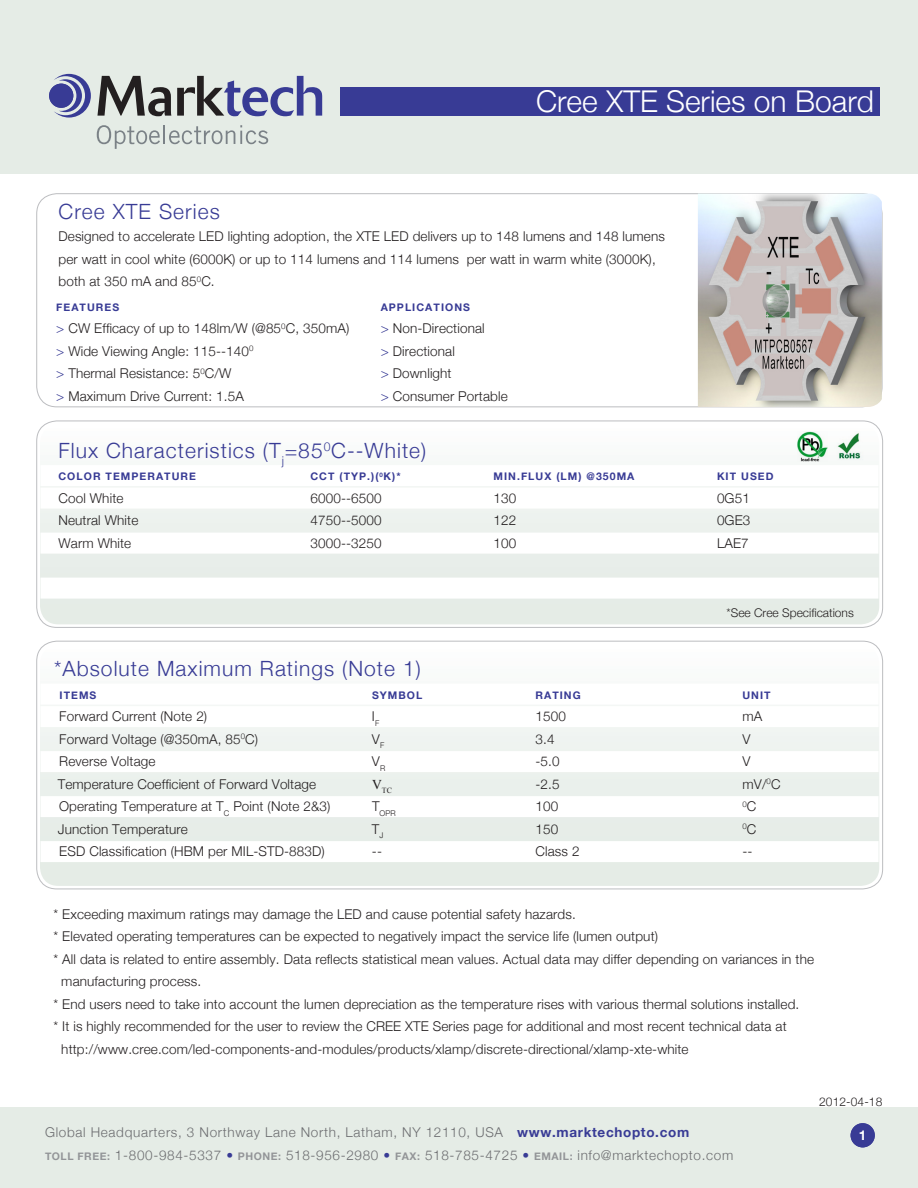
<style>
.page{position:relative;width:918px;height:1188px;background:#fff}
.page>*{position:absolute;margin:0;border:0;box-sizing:border-box;transform-origin:0 0}
.Product_Name{font:300 30px "Helvetica Neue";color:#fff}
.Chart_head{font:300 21px "Helvetica Neue";letter-spacing:.05em;color:#383b95}
.Text_with_indent{font:300 13.5px/22.5px "Helvetica Neue";letter-spacing:.01em;color:#231f20}
.Text_no_indent{font:300 13.5px/22.5px "Helvetica Neue";letter-spacing:.01em;color:#231f20}
.Chart_text-white_rul{font:300 13.5px "Helvetica Neue";letter-spacing:.01em;color:#231f20}
.t1{font:300 13.5px "Helvetica Neue";letter-spacing:.05em;color:#6c6d70}
.Chart_text-no_rule{font:300 13.5px "Helvetica Neue";letter-spacing:.01em;color:#231f20}
.Chart_subhead{font:300 13.5px "Helvetica Neue";letter-spacing:.01em;color:#231f20}
.Text_flush_right{font:700 13.5px "Helvetica Neue";color:#fff}
.Footnote{font:300 12px "Helvetica Neue";color:#231f20}
.Text_flush_right-2{font:300 12px "Helvetica Neue";letter-spacing:.01em;color:#231f20}
.Chart_subhead-2{font:700 10.5px "Helvetica Neue";letter-spacing:.1em;color:#383b95}
.Text_no_indent-2{font:700 10.5px "Helvetica Neue";letter-spacing:.1em;color:#383b95}
.Subhead_no_indent{font:700 10.5px "Helvetica Neue";letter-spacing:.1em;color:#383b95}
.Chart_text-white_rul-2{font:300 7.8px "Helvetica Neue";color:#231f20}
.Chart_text-no_rule-2{font:7.8px "Times New Roman";color:#231f20}
.Chart_text-no_rule-3{font:300 7.8px "Helvetica Neue";color:#231f20}
.s1{color:#383b95}
.s2{font-size:13.5px}
.s3{font-weight:700;color:#383b95}
.s4{font-weight:700;font-size:10.5px;color:#939598}
</style>
<div class="page">
<div style="left:0;top:0;width:918px;height:173px;background:#e5ece6"></div>
<div style="left:37px;top:421px;width:846px;height:207px;border:1px solid #bcbdc0;border-radius:20px"></div>
<svg style="left:40px;top:425px;width:839px;height:199px"></svg>
<div style="left:40px;top:465px;width:838px;height:21px;background:#fff"></div>
<div style="left:40px;top:488px;width:838px;height:21px;background:#fff"></div>
<div style="left:40px;top:533px;width:838px;height:21px;background:#fff"></div>
<div style="left:40px;top:578px;width:838px;height:21px;background:#fff"></div>
<img style="left:798px;top:431px;width:30px;height:30px">
<img style="left:834px;top:431px;width:31px;height:31px">
<img style="left:698px;top:194px;width:184px;height:213px">
<svg style="left:40px;top:646px;width:839px;height:240px"></svg>
<div style="left:40px;top:684px;width:839px;height:21px;background:#fff"></div>
<div style="left:40px;top:706px;width:839px;height:21px;background:#fff"></div>
<div style="left:40px;top:751px;width:839px;height:21px;background:#fff"></div>
<div style="left:40px;top:796px;width:839px;height:21px;background:#fff"></div>
<div style="left:40px;top:841px;width:839px;height:21px;background:#fff"></div>
<div style="left:340px;top:87px;width:540px;height:29px;background:#383b95"></div>
<svg style="left:97px;top:125px;width:171px;height:24px"></svg>
<svg style="left:54px;top:74px;width:37px;height:44px"></svg>
<div style="left:49px;top:84px;width:24px;height:24px;background:#383b95;border-radius:50%"></div>
<svg style="left:97px;top:76px;width:74px;height:40px"></svg>
<svg style="left:177px;top:76px;width:145px;height:40px"></svg>
<div style="left:0;top:1107px;width:918px;height:81px;background:#e5ece6"></div>
<div style="left:851px;top:1123px;width:24px;height:24px;background:#383b95;border-radius:50%"></div>
<p class="Product_Name" style="left:536px;top:83px;width:339px">Cree XTE Series on Board</p>
<p class="Chart_head" style="left:58px;top:199px;width:163px">Cree XTE Series</p>
<p class="Text_with_indent" style="left:58px;top:225px;width:608px">Designed to accelerate LED lighting adoption, the XTE LED delivers up to 148 lumens and 148 lumens per watt in cool white (6000K) or up to 114 lumens and 114 lumens per watt in warm white (3000K), both at 350 mA and 85<sup>0</sup>C.</p>
<p class="Subhead_no_indent" style="left:56px;top:301px;width:64px">FEATURES</p>
<p class="Text_no_indent" style="left:56px;top:317px;width:295px"><span class="s1">&gt;</span> CW Efficacy of up to 148lm/W (@85<sup>0</sup>C, 350mA) <span class="s1">&gt;</span> Wide Viewing Angle: 115--140<sup>0</sup></p>
<p class="Text_no_indent" style="left:56px;top:362px;width:177px"><span class="s1">&gt;</span> Thermal Resistance: 5<sup>0</sup>C/W</p>
<p class="Text_no_indent" style="left:56px;top:385px;width:189px"><span class="s1">&gt;</span> Maximum Drive Current: 1.5A</p>
<p class="Text_no_indent-2" style="left:381px;top:301px;width:91px">APPLICATIONS</p>
<p class="Text_no_indent" style="left:381px;top:317px;width:106px"><span class="s1">&gt;</span> Non-Directional</p>
<p class="Text_no_indent" style="left:381px;top:340px;width:76px"><span class="s1">&gt;</span> Directional</p>
<p class="Text_no_indent" style="left:381px;top:362px;width:72px"><span class="s1">&gt;</span> Downlight</p>
<p class="Text_no_indent" style="left:381px;top:385px;width:129px"><span class="s1">&gt;</span> Consumer Portable</p>
<p class="Chart_head" style="left:58px;top:437px;width:369px">Flux Characteristics (T<sub>j</sub>=85<sup>0</sup>C--White)</p>
<p class="Chart_subhead-2" style="left:58px;top:470px;width:139px">COLOR TEMPERATURE</p>
<p class="Chart_subhead-2" style="left:310px;top:470px;width:92px">CCT (TYP.)(<sup>0</sup>K)*</p>
<p class="Chart_subhead-2" style="left:493px;top:470px;width:142px">MIN.FLUX (LM) @350MA</p>
<p class="Chart_subhead-2" style="left:717px;top:470px;width:58px">KIT USED</p>
<p class="Chart_subhead" style="left:58px;top:490px;width:66px">Cool White</p>
<p class="Chart_subhead" style="left:311px;top:490px;width:73px">6000--6500</p>
<p class="Chart_subhead" style="left:494px;top:490px;width:24px">130</p>
<p class="Chart_subhead" style="left:717px;top:490px;width:34px">0G51</p>
<p class="Chart_text-no_rule" style="left:58px;top:512px;width:81px">Neutral White</p>
<p class="Chart_text-no_rule" style="left:311px;top:512px;width:73px">4750--5000</p>
<p class="Chart_text-no_rule" style="left:494px;top:512px;width:24px">122</p>
<p class="Chart_text-no_rule" style="left:717px;top:512px;width:35px">0GE3</p>
<p class="Chart_text-white_rul" style="left:58px;top:535px;width:74px">Warm White</p>
<p class="Chart_text-white_rul" style="left:311px;top:535px;width:73px">3000--3250</p>
<p class="Chart_text-white_rul" style="left:494px;top:535px;width:24px">100</p>
<p class="Chart_text-white_rul" style="left:717px;top:535px;width:33px">LAE7</p>
<p class="Footnote" style="left:727px;top:605px;width:129px">*See Cree Specifications</p>
<p class="Chart_head" style="left:54px;top:656px;width:368px">*Absolute Maximum Ratings (Note 1)</p>
<p class="Chart_subhead-2" style="left:60px;top:688px;width:38px">ITEMS</p>
<p class="Chart_subhead-2" style="left:372px;top:688px;width:52px">SYMBOL</p>
<p class="Chart_subhead-2" style="left:535px;top:688px;width:47px">RATING</p>
<p class="Chart_subhead-2" style="left:742px;top:688px;width:30px">UNIT</p>
<p class="Chart_text-white_rul" style="left:59px;top:708px;width:149px">Forward Current (Note 2)</p>
<p class="Chart_text-white_rul" style="left:372px;top:708px;width:9px">I<sub>F</sub></p>
<p class="Chart_text-white_rul" style="left:535px;top:708px;width:32px">1500</p>
<p class="Chart_text-white_rul" style="left:742px;top:708px;width:21px">mA</p>
<p class="Chart_text-no_rule" style="left:59px;top:731px;width:200px">Forward Voltage (@350mA, 85<sup>0</sup>C)</p>
<p class="Chart_text-no_rule" style="left:372px;top:731px;width:14px">V<sub>F</sub></p>
<p class="Chart_text-no_rule" style="left:535px;top:731px;width:21px">3.4</p>
<p class="Chart_text-no_rule" style="left:742px;top:731px;width:10px">V</p>
<p class="Chart_text-white_rul" style="left:59px;top:753px;width:98px">Reverse Voltage</p>
<p class="Chart_text-white_rul" style="left:372px;top:753px;width:15px">V<sub>R</sub></p>
<p class="Chart_text-white_rul" style="left:535px;top:753px;width:26px">-5.0</p>
<p class="Chart_text-white_rul" style="left:742px;top:753px;width:10px">V</p>
<p class="Chart_text-no_rule" style="left:58px;top:776px;width:260px">Temperature Coefficient of Forward Voltage</p>
<p class="Chart_text-no_rule-2" style="left:372px;top:785px;width:22px"><sup>V</sup>TC</p>
<p class="Chart_text-no_rule" style="left:535px;top:776px;width:26px">-2.5</p>
<p class="Chart_text-no_rule" style="left:742px;top:776px;width:40px">mV/<sup>0</sup>C</p>
<p class="Chart_text-white_rul" style="left:59px;top:798px;width:273px">Operating Temperature at T<sub>C</sub> Point (Note 2&amp;3)</p>
<p class="Chart_text-white_rul-2" style="left:372px;top:808px;width:25px"><sup>T</sup>OPR</p>
<p class="Chart_text-white_rul" style="left:535px;top:798px;width:24px">100</p>
<p class="Chart_text-white_rul-2" style="left:742px;top:799px;width:15px">0<span class="s2">C</span></p>
<p class="Chart_text-no_rule" style="left:58px;top:821px;width:132px">Junction Temperature</p>
<p class="Chart_text-no_rule" style="left:372px;top:821px;width:13px">T<sub>J</sub></p>
<p class="Chart_text-no_rule" style="left:536px;top:821px;width:24px">150</p>
<p class="Chart_text-no_rule-3" style="left:742px;top:822px;width:15px">0<span class="s2">C</span></p>
<p class="Chart_text-white_rul" style="left:59px;top:843px;width:267px">ESD Classification (HBM per MIL-STD-883D)</p>
<p class="Chart_text-white_rul" style="left:372px;top:843px;width:12px">--</p>
<p class="Chart_text-white_rul" style="left:535px;top:843px;width:46px">Class 2</p>
<p class="Chart_text-white_rul" style="left:742px;top:843px;width:12px">--</p>
<p class="Text_with_indent" style="left:54px;top:902px;width:524px">* Exceeding maximum ratings may damage the LED and cause potential safety hazards.</p>
<p class="Text_with_indent" style="left:54px;top:925px;width:606px">* Elevated operating temperatures can be expected to negatively impact the service life (lumen output)</p>
<p class="Text_with_indent" style="left:54px;top:947px;width:762px">* All data is related to entire assembly. Data reflects statistical mean values. Actual data may differ depending on variances in the</p>
<p class="Text_with_indent" style="left:61px;top:970px;width:141px">manufacturing process.</p>
<p class="Text_with_indent" style="left:54px;top:992px;width:747px">* End users need to take into account the lumen depreciation as the temperature rises with various thermal solutions installed.</p>
<p class="Text_with_indent" style="left:54px;top:1015px;width:735px">* It is highly recommended for the user to review the CREE XTE Series page for additional and most recent technical data at</p>
<p class="Text_with_indent" style="left:61px;top:1037px;width:629px">http://www.cree.com/led-components-and-modules/products/xlamp/discrete-directional/xlamp-xte-white</p>
<p class="t1" style="left:45px;top:1124px;width:646px">Global Headquarters, 3 Northway Lane North, Latham, NY 12110, USA <span class="s3">www.marktechopto.com</span></p>
<p class="t1" style="left:45px;top:1147px;width:690px"><span class="s4">TOLL FREE:</span> 1-800-984-5337 <span class="s1">•</span> <span class="s4">PHONE:</span> 518-956-2980 <span class="s1">•</span> <span class="s4">FAX:</span> 518-785-4725 <span class="s1">•</span> <span class="s4">EMAIL:</span> info@marktechopto.com</p>
<p class="Text_flush_right-2" style="left:819px;top:1095px;width:65px">2012-04-18</p>
<p class="Text_flush_right" style="left:859px;top:1127px;width:9px">1</p>
</div>
